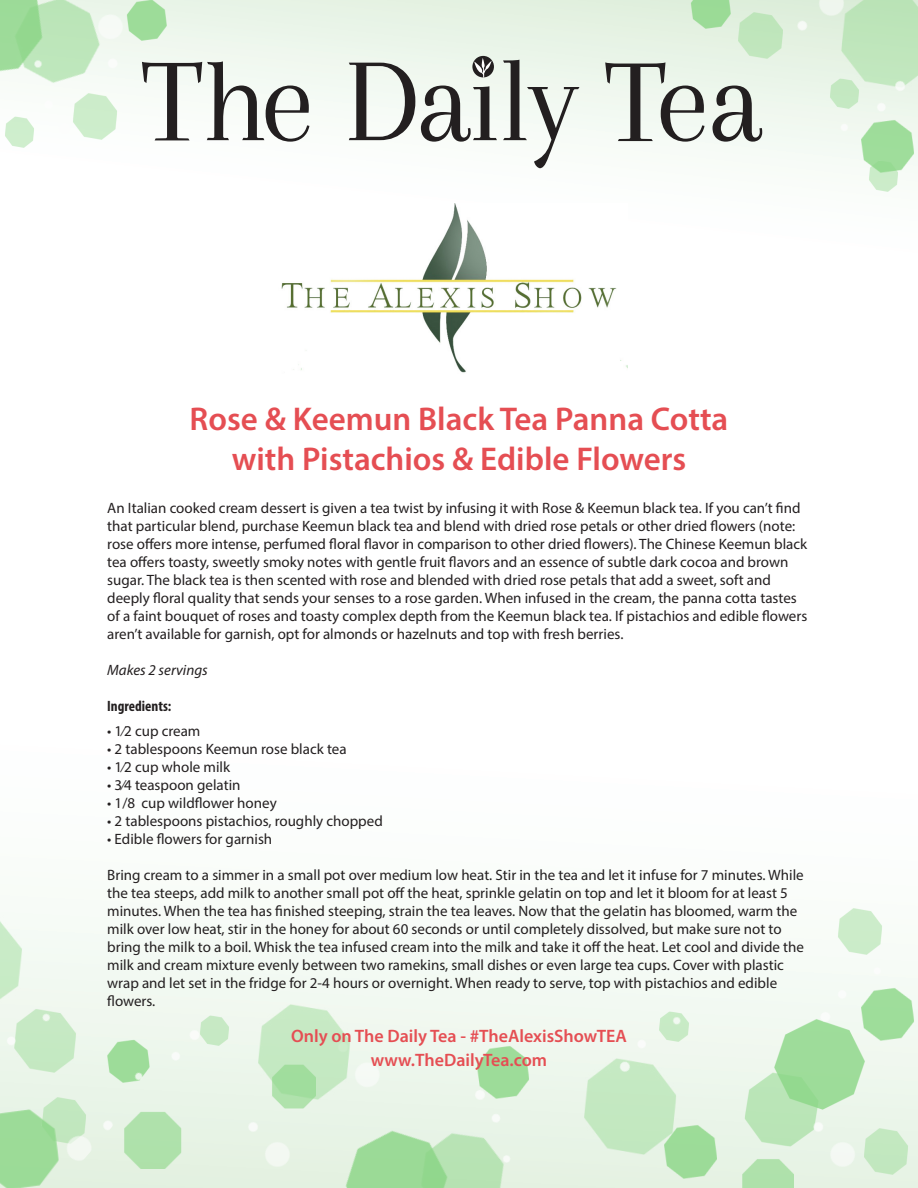
<style>
.page{position:relative;width:918px;height:1188px;background:#fff}
.page>*{position:absolute;margin:0;border:0;box-sizing:border-box;transform-origin:0 0}
.t1{font:600 33px "Myriad Pro";color:#e54e53}
.t2{font:600 18px/24px "Myriad Pro";color:#e54e53;text-align:center}
.t3{font:15px/18px "Myriad Pro";color:#231f20}
.t4{font:italic 15px "Myriad Pro";color:#231f20}
.t5{font:700 condensed 15px "Myriad Pro";color:#231f20}
</style>
<div class="page">
<div style="left:0;top:0;width:918px;height:389px;background:linear-gradient(to bottom,#eaf5e9,#fff)"></div>
<div style="left:0;top:389px;width:918px;height:799px;background:linear-gradient(to bottom,#fff,#ecf6eb)"></div>
<svg style="left:349px;top:63px;width:66px;height:77px"></svg>
<svg style="left:503px;top:60px;width:77px;height:108px"></svg>
<svg style="left:713px;top:86px;width:49px;height:56px"></svg>
<svg style="left:472px;top:56px;width:22px;height:21px"></svg>
<svg style="left:421px;top:58px;width:76px;height:84px"></svg>
<svg style="left:142px;top:61px;width:167px;height:81px"></svg>
<svg style="left:605px;top:62px;width:100px;height:80px"></svg>
<img style="left:0;top:1109px;width:63px;height:79px">
<img style="left:741px;top:1010px;width:136px;height:141px">
<img style="left:832px;top:906px;width:53px;height:29px">
<img style="left:36px;top:1095px;width:6px;height:48px">
<img style="left:116px;top:1109px;width:80px;height:70px">
<img style="left:734px;top:1151px;width:44px;height:37px">
<img style="left:885px;top:1127px;width:26px;height:48px">
<img style="left:319px;top:1060px;width:213px;height:128px">
<img style="left:266px;top:1100px;width:37px;height:3px">
<img style="left:223px;top:1014px;width:8px;height:31px">
<img style="left:778px;top:1103px;width:107px;height:85px">
<img style="left:0;top:982px;width:89px;height:98px">
<img style="left:42px;top:1084px;width:84px;height:88px">
<img style="left:797px;top:935px;width:121px;height:110px">
<img style="left:94px;top:1006px;width:129px;height:103px">
<img style="left:468px;top:1045px;width:64px;height:54px">
<img style="left:455px;top:1066px;width:75px;height:122px">
<img style="left:303px;top:1023px;width:106px;height:98px">
<img style="left:246px;top:1000px;width:110px;height:100px">
<img style="left:573px;top:1054px;width:109px;height:100px">
<img style="left:656px;top:1125px;width:63px;height:53px">
<img style="left:596px;top:985px;width:123px;height:110px">
<img style="left:213px;top:1103px;width:106px;height:85px">
<img style="left:0;top:908px;width:27px;height:100px">
<img style="left:0;top:0;width:126px;height:117px">
<img style="left:89px;top:92px;width:31px;height:48px">
<div style="left:873px;top:0;width:45px;height:57px;background:#bde5b9"></div>
<img style="left:853px;top:160px;width:63px;height:13px">
<img style="left:800px;top:57px;width:118px;height:103px">
<img style="left:733px;top:11px;width:44px;height:48px">
<img style="left:777px;top:0;width:96px;height:66px">
<img style="left:826px;top:77px;width:35px;height:32px">
<img style="left:866px;top:160px;width:34px;height:31px">
<img style="left:685px;top:0;width:48px;height:28px">
<img style="left:2px;top:116px;width:10px;height:31px">
<img style="left:153px;top:0;width:15px;height:40px">
<img style="left:83px;top:0;width:70px;height:88px">
<img style="left:12px;top:19px;width:77px;height:137px">
<img style="left:270px;top:203px;width:357px;height:176px">
<p class="t1" style="left:190px;top:398px;width:540px">Rose &amp; Keemun Black Tea Panna Cotta</p>
<p class="t1" style="left:232px;top:438px;width:456px">with Pistachios &amp; Edible Flowers</p>
<p class="t3" style="left:107px;top:498px;width:702px">An Italian cooked cream dessert is given a tea twist by infusing it with Rose &amp; Keemun black tea. If you can’t find that particular blend, purchase Keemun black tea and blend with dried rose petals or other dried flowers (note: rose offers more intense, perfumed floral flavor in comparison to other dried flowers). The Chinese Keemun black tea offers toasty, sweetly smoky notes with gentle fruit flavors and an essence of subtle dark cocoa and brown sugar. The black tea is then scented with rose and blended with dried rose petals that add a sweet, soft and deeply floral quality that sends your senses to a rose garden. When infused in the cream, the panna cotta tastes of a faint bouquet of roses and toasty complex depth from the Keemun black tea. If pistachios and edible flowers aren’t available for garnish, opt for almonds or hazelnuts and top with fresh berries.</p>
<p class="t4" style="left:107px;top:660px;width:102px">Makes 2 servings</p>
<p class="t5" style="left:107px;top:696px;width:66px">Ingredients:</p>
<p class="t3" style="left:107px;top:722px;width:95px">• 1⁄2 cup cream</p>
<p class="t3" style="left:107px;top:740px;width:241px">• 2 tablespoons Keemun rose black tea</p>
<p class="t3" style="left:107px;top:758px;width:124px">• 1⁄2 cup whole milk</p>
<p class="t3" style="left:107px;top:776px;width:135px">• 3⁄4 teaspoon gelatin</p>
<p class="t3" style="left:107px;top:794px;width:171px">• 1/8 cup wildflower honey</p>
<p class="t3" style="left:107px;top:812px;width:277px">• 2 tablespoons pistachios, roughly chopped</p>
<p class="t3" style="left:107px;top:830px;width:167px">• Edible flowers for garnish</p>
<p class="t3" style="left:107px;top:866px;width:698px">Bring cream to a simmer in a small pot over medium low heat. Stir in the tea and let it infuse for 7 minutes. While the tea steeps, add milk to another small pot off the heat, sprinkle gelatin on top and let it bloom for at least 5 minutes. When the tea has finished steeping, strain the tea leaves. Now that the gelatin has bloomed, warm the milk over low heat, stir in the honey for about 60 seconds or until completely dissolved, but make sure not to bring the milk to a boil. Whisk the tea infused cream into the milk and take it off the heat. Let cool and divide the milk and cream mixture evenly between two ramekins, small dishes or even large tea cups. Cover with plastic wrap and let set in the fridge for 2-4 hours or overnight. When ready to serve, top with pistachios and edible flowers.</p>
<p class="t2" style="left:291px;top:1024px;width:337px">Only on The Daily Tea - #TheAlexisShowTEA www.TheDailyTea.com</p>
</div>
